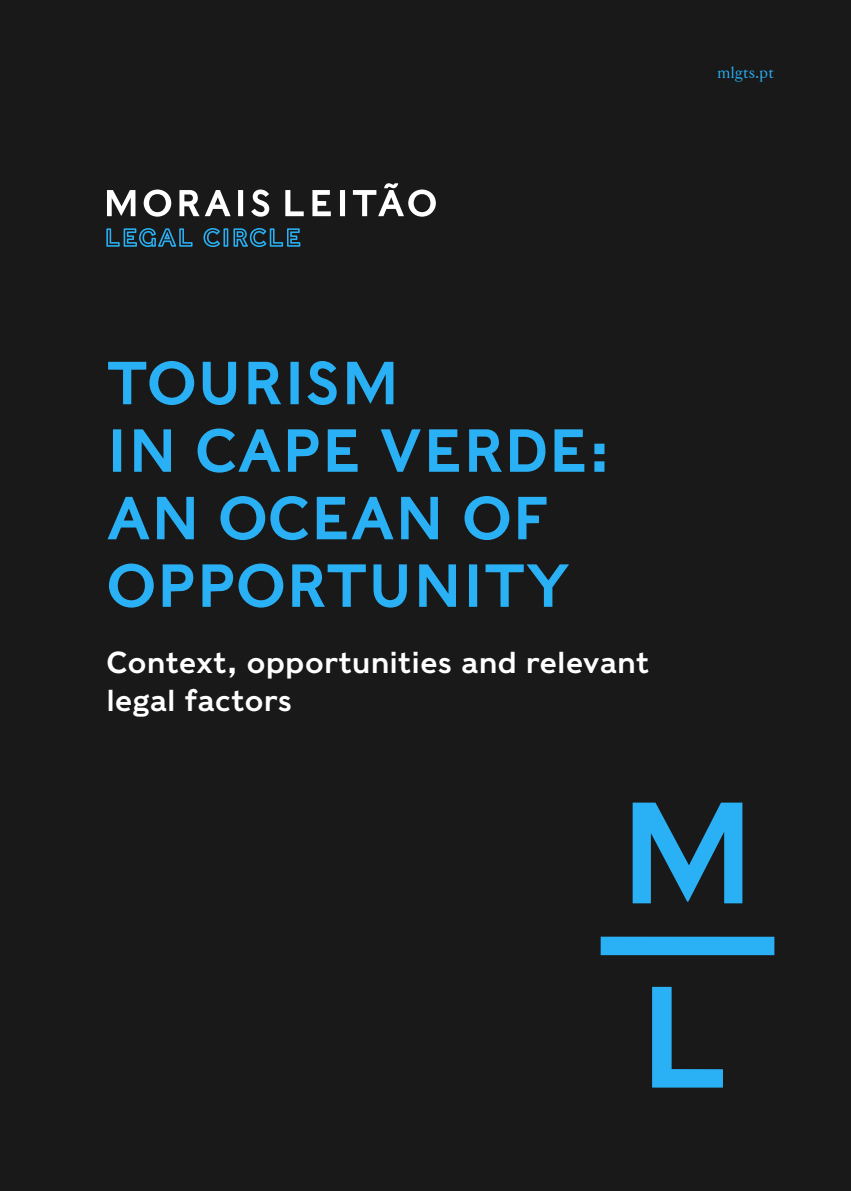
<style>
.page{position:relative;width:851px;height:1191px;background:#fff}
.page>*{position:absolute;margin:0;border:0;box-sizing:border-box;transform-origin:0 0}
.t1{font:60px/67.5px "Caslons Egyptian";color:#2ab1f5}
.t2{font:30px/37.5px "Caslons Egyptian";color:#fff}
.t3{font:16.5px "Caslon 540 BT";color:#2ab1f5}
</style>
<div class="page">
<div style="left:0;top:0;width:850px;height:1191px;background:#191919"></div>
<svg style="left:632px;top:802px;width:110px;height:101px"></svg>
<svg style="left:652px;top:986px;width:70px;height:101px"></svg>
<div style="left:600px;top:936px;width:174px;height:19px;background:#2ab1f5"></div>
<svg style="left:107px;top:190px;width:28px;height:26px"></svg>
<svg style="left:144px;top:189px;width:27px;height:28px"></svg>
<svg style="left:179px;top:190px;width:51px;height:26px"></svg>
<div style="left:238px;top:190px;width:5px;height:26px;background:#fff"></div>
<svg style="left:251px;top:189px;width:18px;height:28px"></svg>
<svg style="left:285px;top:190px;width:19px;height:26px"></svg>
<svg style="left:312px;top:190px;width:19px;height:26px"></svg>
<div style="left:340px;top:190px;width:5px;height:26px;background:#fff"></div>
<svg style="left:353px;top:183px;width:83px;height:34px"></svg>
<svg style="left:106px;top:228px;width:86px;height:19px"></svg>
<svg style="left:203px;top:228px;width:97px;height:19px"></svg>
<p class="t3" style="left:717px;top:63px;width:59px">mlgts.pt</p>
<h1 class="t1" style="left:106px;top:348px;width:505px">TOURISM<br>IN CAPE VERDE:<br>AN OCEAN OF<br>OPPORTUNITY</h1>
<p class="t2" style="left:106px;top:643px;width:544px">Context, opportunities and relevant legal factors</p>
</div>
